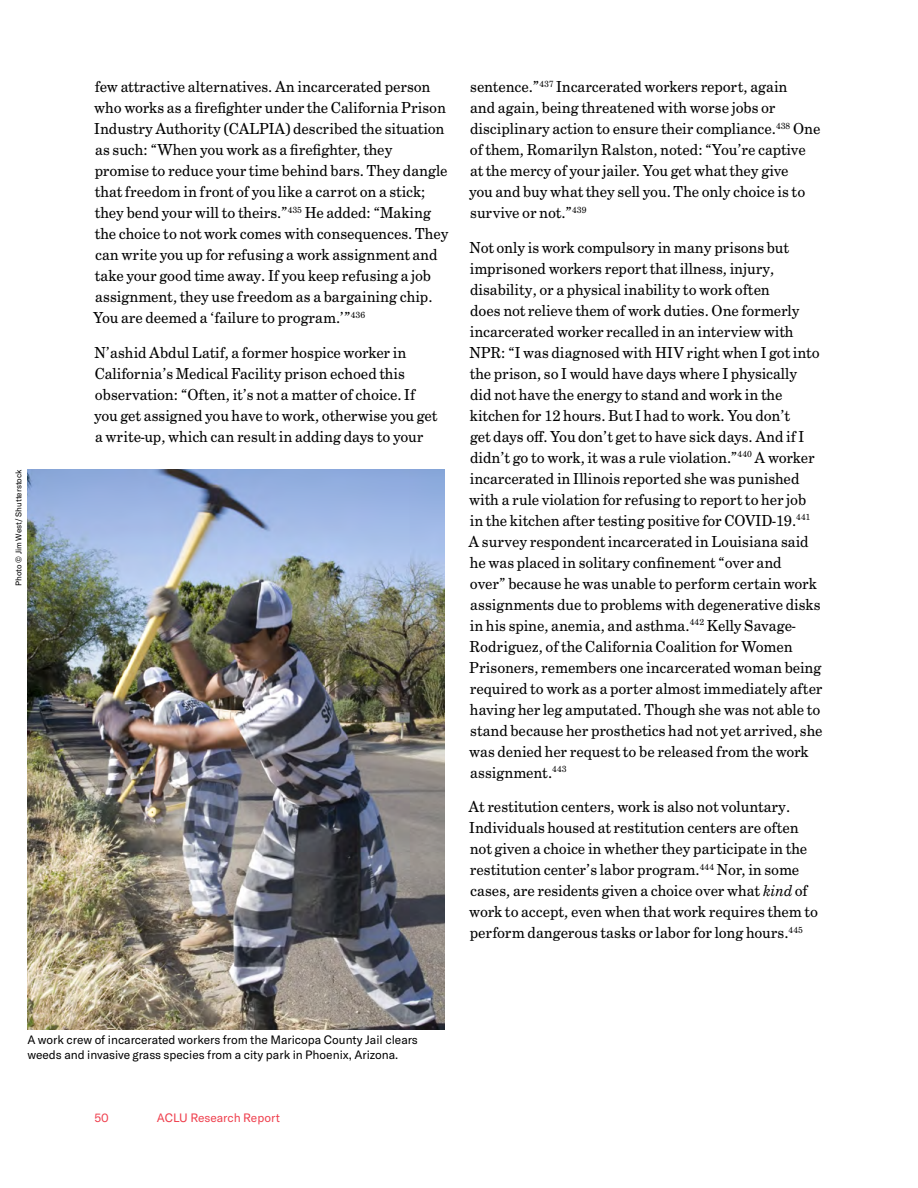
<style>
.page{position:relative;width:918px;height:1188px;background:#fff}
.page>*{position:absolute;margin:0;border:0;box-sizing:border-box;transform-origin:0 0}
.Body{font:16.5px/21px "Century Schoolbook FS";color:#000}
.t1{font:12px/15px "GT America";color:#000}
.t2{font:12px "GT America";color:#ef404e}
.credit{font:8.1px "GT America";color:#000}
.s1{font-style:italic}
</style>
<div class="page">
<img style="left:27px;top:470px;width:418px;height:559px">
<p class="credit" style="left:14px;top:586px;width:118px;rotate:-90deg">Photo © Jim West/ Shutterstock</p>
<p class="Body" style="left:93px;top:76px;width:357px">few attractive alternatives. An incarcerated person who works as a firefighter under the California Prison Industry Authority (CALPIA) described the situation as such: “When you work as a firefighter, they promise to reduce your time behind bars. They dangle that freedom in front of you like a carrot on a stick; they bend your will to theirs.”<sup>435</sup> He added: “Making the choice to not work comes with consequences. They can write you up for refusing a work assignment and take your good time away. If you keep refusing a job assignment, they use freedom as a bargaining chip.<br>You are deemed a ‘failure to program.’”<sup>436</sup></p>
<p class="Body" style="left:94px;top:342px;width:345px">N’ashid Abdul Latif, a former hospice worker in California’s Medical Facility prison echoed this observation: “Often, it’s not a matter of choice. If you get assigned you have to work, otherwise you get a write-up, which can result in adding days to your</p>
<p class="Body" style="left:469px;top:76px;width:353px">sentence.”<sup>437</sup> Incarcerated workers report, again<br>and again, being threatened with worse jobs or disciplinary action to ensure their compliance.<sup>438</sup> One of them, Romarilyn Ralston, noted: “You’re captive at the mercy of your jailer. You get what they give<br>you and buy what they sell you. The only choice is to survive or not.”<sup>439</sup></p>
<p class="Body" style="left:469px;top:237px;width:356px">Not only is work compulsory in many prisons but imprisoned workers report that illness, injury, disability, or a physical inability to work often<br>does not relieve them of work duties. One formerly incarcerated worker recalled in an interview with NPR: “I was diagnosed with HIV right when I got into the prison, so I would have days where I physically<br>did not have the energy to stand and work in the kitchen for 12 hours. But I had to work. You don’t<br>get days off. You don’t get to have sick days. And if I didn’t go to work, it was a rule violation.”<sup>440</sup> A worker incarcerated in Illinois reported she was punished with a rule violation for refusing to report to her job in the kitchen after testing positive for COVID-19.<sup>441<br></sup>A survey respondent incarcerated in Louisiana said he was placed in solitary confinement “over and<br>over” because he was unable to perform certain work assignments due to problems with degenerative disks in his spine, anemia, and asthma.<sup>442</sup> Kelly Savage-Rodriguez, of the California Coalition for Women Prisoners, remembers one incarcerated woman being required to work as a porter almost immediately after having her leg amputated. Though she was not able to stand because her prosthetics had not yet arrived, she was denied her request to be released from the work assignment.<sup>443</sup></p>
<p class="Body" style="left:469px;top:796px;width:351px">At restitution centers, work is also not voluntary.<br>Individuals housed at restitution centers are often not given a choice in whether they participate in the restitution center’s labor program.<sup>444</sup> Nor, in some cases, are residents given a choice over what <span class="s1">kind</span> of work to accept, even when that work requires them to perform dangerous tasks or labor for long hours.<sup>445</sup></p>
<p class="t1" style="left:27px;top:1033px;width:392px">A work crew of incarcerated workers from the Maricopa County Jail clears weeds and invasive grass species from a city park in Phoenix, Arizona.</p>
<p class="t2" style="left:94px;top:1111px;width:16px">50</p>
<p class="t2" style="left:157px;top:1111px;width:125px">ACLU Research Report</p>
</div>
